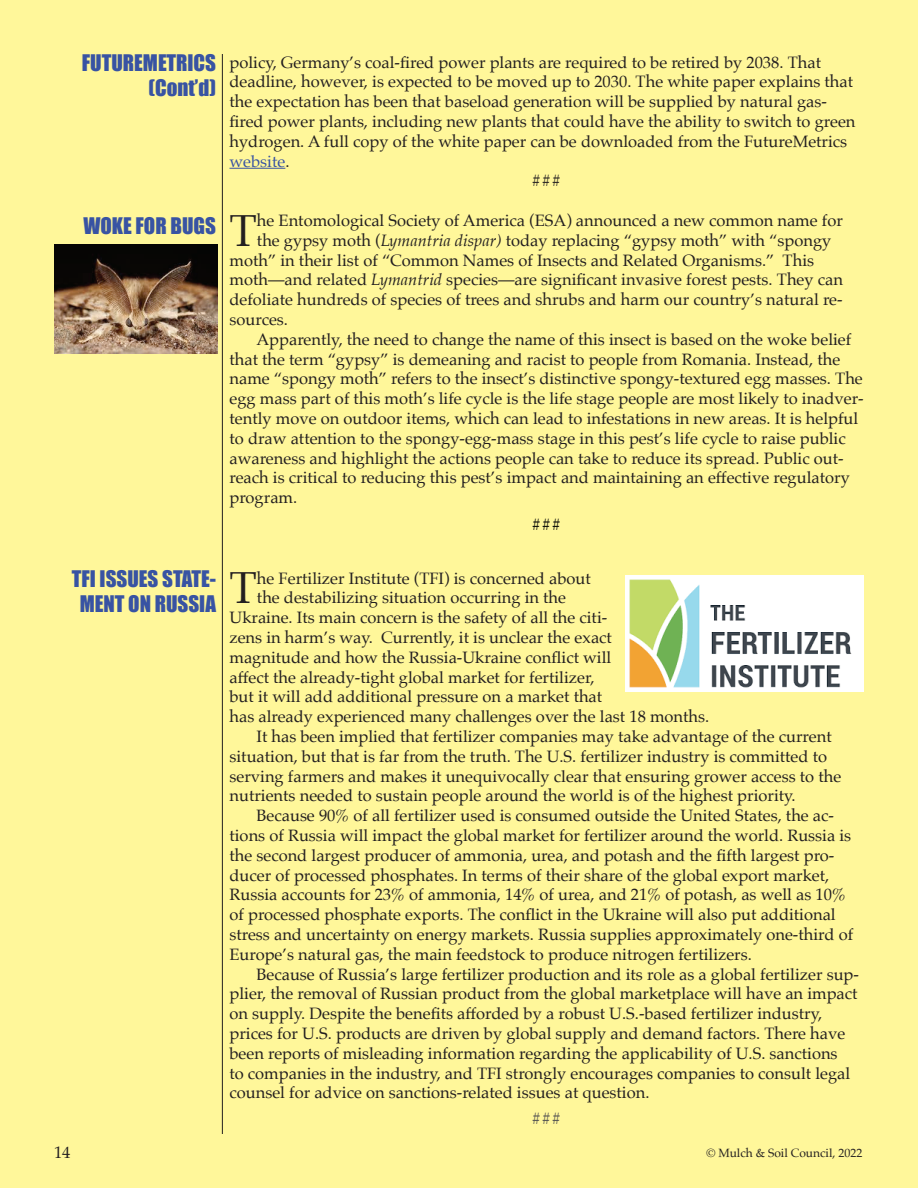
<style>
.page{position:relative;width:918px;height:1188px;background:#fff}
.page>*{position:absolute;margin:0;border:0;box-sizing:border-box;transform-origin:0 0}
.t1{font:44.85px "Palatino";color:#231f20}
.t2{font:21px/25.2px "Impact";color:#3853a3;text-align:right}
.t3{font:16.5px "Palatino";color:#231f20}
.t4{font:16.5px "Palatino";color:#3853a3}
.t5{font:16.5px "Palatino";color:#040503}
.t6{font:16.5px "Palatino";color:#515151}
.t7{font:15px "Palatino";color:#231f20}
.t8{font:12px "Palatino";color:#231f20}
.s1{color:#231f20}
.s2{font-style:italic}
</style>
<div class="page">
<div style="left:0;top:0;width:917px;height:1188px;background:#fff79a"></div>
<hr style="left:917px;top:0;width:1px;height:1188px;background:#fff79a">
<hr style="left:222px;top:54px;width:1px;height:1080px;background:#231f20">
<hr style="left:230px;top:168px;width:55px;height:1px;background:#3853a3">
<img style="left:54px;top:244px;width:164px;height:109px">
<img style="left:625px;top:576px;width:239px;height:115px">
<p class="t2" style="left:82px;top:50px;width:136px">FUTUREMETRICS (Cont’d)</p>
<p class="t2" style="left:83px;top:213px;width:134px">WOKE FOR BUGS</p>
<p class="t3" style="left:230px;top:48px;width:593px">policy, Germany’s coal-fired power plants are required to be retired by 2038. That</p>
<p class="t3" style="left:230px;top:68px;width:625px">deadline, however, is expected to be moved up to 2030. The white paper explains that</p>
<p class="t3" style="left:230px;top:88px;width:599px">the expectation has been that baseload generation will be supplied by natural gas-</p>
<p class="t3" style="left:230px;top:108px;width:628px">fired power plants, including new plants that could have the ability to switch to green</p>
<p class="t3" style="left:230px;top:127px;width:619px">hydrogen. A full copy of the white paper can be downloaded from the FutureMetrics</p>
<p class="t4" style="left:230px;top:147px;width:61px">website<span class="s1">.</span></p>
<p class="t3" style="left:532px;top:167px;width:31px">###</p>
<h1 class="t1" style="left:230px;top:193px;width:29px">T</h1>
<p class="t3" style="left:257px;top:207px;width:587px">he Entomological Society of America (ESA) announced a new common name for</p>
<p class="t3" style="left:257px;top:226px;width:576px">the gypsy moth (<span class="s2">Lymantria dispar)</span> today replacing “gypsy moth” with “spongy</p>
<p class="t3" style="left:229px;top:246px;width:586px">moth” in their list of “Common Names of Insects and Related Organisms.” This</p>
<p class="t3" style="left:229px;top:266px;width:615px">moth—and related <span class="s2">Lymantrid</span> species—are significant invasive forest pests. They can</p>
<p class="t3" style="left:229px;top:286px;width:615px">defoliate hundreds of species of trees and shrubs and harm our country’s natural re-</p>
<p class="t3" style="left:229px;top:306px;width:60px">sources.</p>
<p class="t3" style="left:256px;top:325px;width:596px">Apparently, the need to change the name of this insect is based on the woke belief</p>
<p class="t3" style="left:229px;top:345px;width:612px">that the term “gypsy” is demeaning and racist to people from Romania. Instead, the</p>
<p class="t3" style="left:229px;top:365px;width:635px">name “spongy moth” refers to the insect’s distinctive spongy-textured egg masses. The</p>
<p class="t3" style="left:229px;top:385px;width:636px">egg mass part of this moth’s life cycle is the life stage people are most likely to inadver-</p>
<p class="t3" style="left:229px;top:405px;width:630px">tently move on outdoor items, which can lead to infestations in new areas. It is helpful</p>
<p class="t3" style="left:229px;top:424px;width:618px">to draw attention to the spongy-egg-mass stage in this pest’s life cycle to raise public</p>
<p class="t3" style="left:229px;top:444px;width:616px">awareness and highlight the actions people can take to reduce its spread. Public out-</p>
<p class="t3" style="left:229px;top:464px;width:622px">reach is critical to reducing this pest’s impact and maintaining an effective regulatory</p>
<p class="t3" style="left:229px;top:484px;width:69px">program.</p>
<p class="t5" style="left:532px;top:511px;width:31px">###</p>
<p class="t2" style="left:72px;top:566px;width:146px;text-align:center">TFI ISSUES STATE-<br>MENT ON RUSSIA</p>
<h1 class="t1" style="left:230px;top:551px;width:29px">T</h1>
<p class="t3" style="left:257px;top:564px;width:335px">he Fertilizer Institute (TFI) is concerned about</p>
<p class="t3" style="left:257px;top:584px;width:311px">the destabilizing situation occurring in the</p>
<p class="t3" style="left:229px;top:604px;width:379px">Ukraine. Its main concern is the safety of all the citi-</p>
<p class="t3" style="left:229px;top:624px;width:384px">zens in harm’s way. Currently, it is unclear the exact</p>
<p class="t3" style="left:229px;top:643px;width:383px">magnitude and how the Russia-Ukraine conflict will</p>
<p class="t3" style="left:229px;top:663px;width:367px">affect the already-tight global market for fertilizer,</p>
<p class="t3" style="left:229px;top:683px;width:374px">but it will add additional pressure on a market that</p>
<p class="t3" style="left:229px;top:703px;width:481px">has already experienced many challenges over the last 18 months.</p>
<p class="t3" style="left:256px;top:723px;width:577px">It has been implied that fertilizer companies may take advantage of the current</p>
<p class="t3" style="left:229px;top:742px;width:599px">situation, but that is far from the truth. The U.S. fertilizer industry is committed to</p>
<p class="t3" style="left:229px;top:762px;width:613px">serving farmers and makes it unequivocally clear that ensuring grower access to the</p>
<p class="t3" style="left:229px;top:782px;width:568px">nutrients needed to sustain people around the world is of the highest priority.</p>
<p class="t3" style="left:256px;top:802px;width:579px">Because 90% of all fertilizer used is consumed outside the United States, the ac-</p>
<p class="t3" style="left:229px;top:822px;width:623px">tions of Russia will impact the global market for fertilizer around the world. Russia is</p>
<p class="t3" style="left:229px;top:841px;width:606px">the second largest producer of ammonia, urea, and potash and the fifth largest pro-</p>
<p class="t3" style="left:229px;top:861px;width:601px">ducer of processed phosphates. In terms of their share of the global export market,</p>
<p class="t3" style="left:229px;top:881px;width:618px">Russia accounts for 23% of ammonia, 14% of urea, and 21% of potash, as well as 10%</p>
<p class="t3" style="left:229px;top:901px;width:608px">of processed phosphate exports. The conflict in the Ukraine will also put additional</p>
<p class="t3" style="left:229px;top:921px;width:625px">stress and uncertainty on energy markets. Russia supplies approximately one-third of</p>
<p class="t3" style="left:229px;top:940px;width:524px">Europe’s natural gas, the main feedstock to produce nitrogen fertilizers.</p>
<p class="t3" style="left:256px;top:960px;width:604px">Because of Russia’s large fertilizer production and its role as a global fertilizer sup-</p>
<p class="t3" style="left:229px;top:980px;width:630px">plier, the removal of Russian product from the global marketplace will have an impact</p>
<p class="t3" style="left:229px;top:1000px;width:594px">on supply. Despite the benefits afforded by a robust U.S.-based fertilizer industry,</p>
<p class="t3" style="left:229px;top:1020px;width:617px">prices for U.S. products are driven by global supply and demand factors. There have</p>
<p class="t3" style="left:229px;top:1039px;width:610px">been reports of misleading information regarding the applicability of U.S. sanctions</p>
<p class="t3" style="left:229px;top:1059px;width:622px">to companies in the industry, and TFI strongly encourages companies to consult legal</p>
<p class="t3" style="left:229px;top:1079px;width:422px">counsel for advice on sanctions-related issues at question.</p>
<p class="t6" style="left:532px;top:1104px;width:31px">###</p>
<p class="t7" style="left:54px;top:1141px;width:16px">14</p>
<p class="t7" style="left:667px;top:1141px;width:197px">© Mulch &amp; Soil Council, 2005</p>
<p class="t8" style="left:706px;top:1143px;width:158px">© Mulch &amp; Soil Council, 2022</p>
</div>
